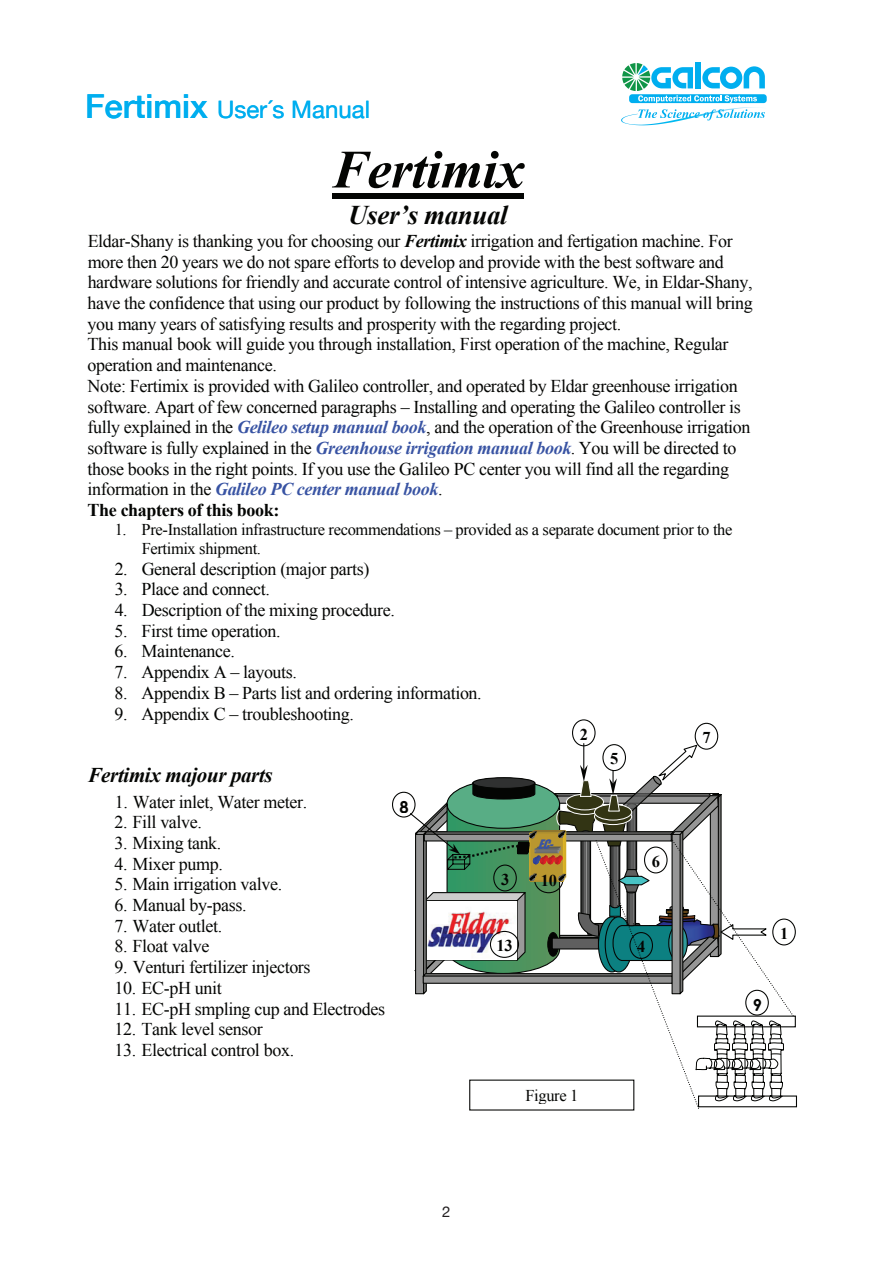
<style>
.page{position:relative;width:893px;height:1263px;background:#fff}
.page>*{position:absolute;margin:0;border:0;box-sizing:border-box;transform-origin:0 0}
.t1{font:italic 700 54px "Times New Roman";letter-spacing:-.005em;color:#040503}
.t2{font:italic 700 27px "Times New Roman";letter-spacing:-.015em;color:#040503}
.t3{font:24px "Helvetica Neue";color:#00aeef}
.t4{font:italic 700 21px "Times New Roman";letter-spacing:-.015em;color:#040503}
.t5{font:18px/20.7px "Times New Roman";letter-spacing:-.02em;color:#040503}
.t6{font:16.5px/19px "Times New Roman";letter-spacing:-.02em;color:#040503}
.t7{font:700 16.5px "Times New Roman";color:#040503}
.t8{font:700 16.5px "Century Gothic";color:#040503}
.t9{font:15px "Helvetica Neue";color:#231f20}
.t10{font:italic 12px "Impact";color:#3853a3}
.s1{font-weight:500;font-size:33px}
.s2{font-weight:700;font-style:italic}
.s3{font-weight:700;font-style:italic;color:#3853a3}
.s4{font-weight:700}
</style>
<div class="page">
<div style="left:332px;top:193px;width:192px;height:5px;background:#040503"></div>
<div style="left:695px;top:723px;width:23px;height:27px;border:1px solid #040503;border-radius:50%"></div>
<div style="left:572px;top:719px;width:24px;height:27px;border:1px solid #040503;border-radius:50%"></div>
<svg style="left:634px;top:918px;width:162px;height:192px"></svg>
<div style="left:745px;top:990px;width:24px;height:25px;border:1px solid #040503;border-radius:50%"></div>
<div style="left:392px;top:792px;width:24px;height:25px;border:1px solid #040503;border-radius:50%"></div>
<svg style="left:409px;top:743px;width:361px;height:252px"></svg>
<div style="left:695px;top:62px;width:5px;height:26px;background:#00aeef"></div>
<svg style="left:621px;top:63px;width:145px;height:62px"></svg>
<h3 class="t3" style="left:85px;top:95px;width:286px"><span class="s1">Fertimix</span> User´s Manual</h3>
<h1 class="t1" style="left:332px;top:132px;width:194px">Fertimix</h1>
<h2 class="t2" style="left:348px;top:196px;width:161px">User’s manual</h2>
<p class="t5" style="left:88px;top:230px;width:667px">Eldar-Shany is thanking you for choosing our <span class="s2">Fertimix</span> irrigation and fertigation machine. For more then 20 years we do not spare efforts to develop and provide with the best software and hardware solutions for friendly and accurate control of intensive agriculture. We, in Eldar-Shany, have the confidence that using our product by following the instructions of this manual will bring you many years of satisfying results and prosperity with the regarding project.<br>This manual book will guide you through installation, First operation of the machine, Regular operation and maintenance.<br>Note: Fertimix is provided with Galileo controller, and operated by Eldar greenhouse irrigation software. Apart of few concerned paragraphs – Installing and operating the Galileo controller is fully explained in the <span class="s3">Gelileo setup manual book</span>, and the operation of the Greenhouse irrigation software is fully explained in the <span class="s3">Greenhouse irrigation manual book</span>. You will be directed to those books in the right points. If you use the Galileo PC center you will find all the regarding information in the <span class="s3">Galileo PC center manual book</span>.<br><span class="s4">The chapters of this book:</span></p>
<p class="t6" style="left:142px;top:520px;width:592px;text-indent:-27px">1. Pre-Installation infrastructure recommendations – provided as a separate document prior to the<br>Fertimix shipment.</p>
<p class="t5" style="left:115px;top:558px;width:256px">2. General description (major parts)</p>
<p class="t5" style="left:115px;top:579px;width:157px">3. Place and connect.</p>
<p class="t5" style="left:115px;top:599px;width:282px">4. Description of the mixing procedure.</p>
<p class="t5" style="left:115px;top:620px;width:168px">5. First time operation.</p>
<p class="t5" style="left:115px;top:641px;width:122px">6. Maintenance.</p>
<p class="t5" style="left:115px;top:661px;width:184px">7. Appendix A – layouts.</p>
<p class="t5" style="left:115px;top:682px;width:369px">8. Appendix B – Parts list and ordering information.</p>
<p class="t5" style="left:115px;top:703px;width:241px">9. Appendix C – troubleshooting.</p>
<p class="t7" style="left:702px;top:726px;width:10px">7</p>
<p class="t7" style="left:610px;top:747px;width:10px">5</p>
<p class="t7" style="left:580px;top:723px;width:10px">2</p>
<p class="t4" style="left:88px;top:760px;width:187px">Fertimix majour parts</p>
<p class="t5" style="left:115px;top:791px;width:194px">1. Water inlet, Water meter.</p>
<p class="t5" style="left:115px;top:812px;width:89px">2. Fill valve.</p>
<p class="t5" style="left:115px;top:832px;width:108px">3. Mixing tank.</p>
<p class="t5" style="left:115px;top:853px;width:110px">4. Mixer pump.</p>
<p class="t5" style="left:115px;top:874px;width:169px">5. Main irrigation valve.</p>
<p class="t5" style="left:115px;top:894px;width:133px">6. Manual by-pass.</p>
<p class="t5" style="left:115px;top:915px;width:109px">7. Water outlet.</p>
<p class="t5" style="left:115px;top:936px;width:96px">8. Float valve</p>
<p class="t5" style="left:115px;top:956px;width:197px">9. Venturi fertilizer injectors</p>
<p class="t5" style="left:115px;top:977px;width:109px">10. EC-pH unit</p>
<p class="t5" style="left:115px;top:998px;width:272px">11. EC-pH smpling cup and Electrodes</p>
<p class="t5" style="left:115px;top:1019px;width:150px">12. Tank level sensor</p>
<p class="t5" style="left:115px;top:1039px;width:181px">13. Electrical control box.</p>
<p class="t8" style="left:399px;top:794px;width:11px">8</p>
<p class="t7" style="left:501px;top:868px;width:10px">3</p>
<p class="t7" style="left:497px;top:934px;width:18px">13</p>
<p class="t10" style="left:538px;top:835px;width:22px">EC-</p>
<p class="t7" style="left:541px;top:869px;width:18px">10</p>
<p class="t6" style="left:525px;top:1086px;width:54px">Figure 1</p>
<p class="t7" style="left:652px;top:850px;width:10px">6</p>
<p class="t7" style="left:637px;top:935px;width:10px">4</p>
<p class="t8" style="left:753px;top:992px;width:11px">9</p>
<p class="t7" style="left:780px;top:922px;width:10px">1</p>
<p class="t9" style="left:442px;top:1202px;width:10px">2</p>
</div>
